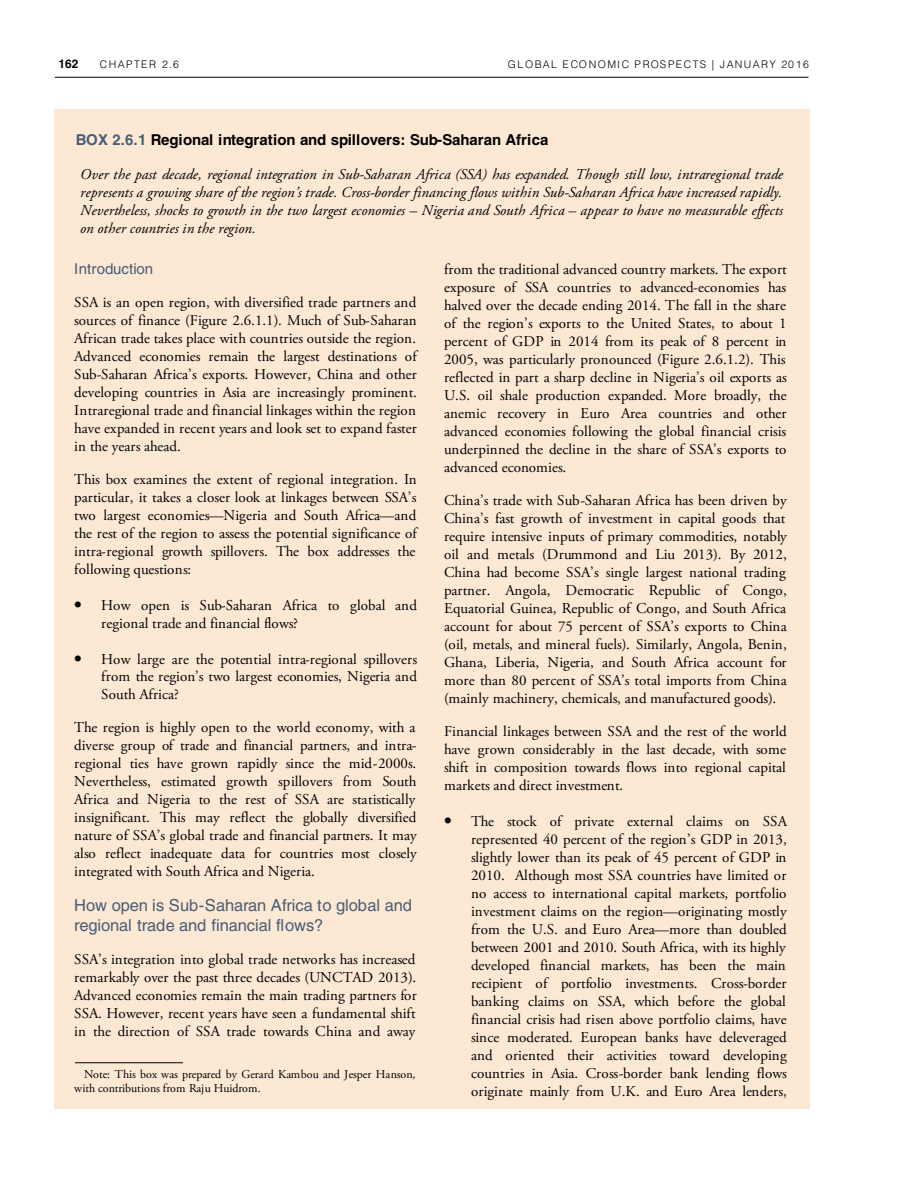
<style>
.page{position:relative;width:918px;height:1188px;background:#fff}
.page>*{position:absolute;margin:0;border:0;box-sizing:border-box;transform-origin:0 0}
.t1{font:16.5px/20.2px "Helvetica LT Std";letter-spacing:-.01em;color:#465d76}
.t2{font:15px/18px "Adobe Garamond Pro";color:#000;text-align:justify}
.t3{font:italic 15px/18px "Adobe Garamond Pro";letter-spacing:.005em;color:#000;text-align:justify}
.t4{font:700 15px "Helvetica LT Std";letter-spacing:-.005em;color:#000}
.t5{font:15px "Helvetica LT Std";letter-spacing:-.005em;color:#465d76}
.t6{font:12px/14.2px "Adobe Garamond Pro";letter-spacing:-.005em;color:#000}
.t7{font:700 12px "Helvetica LT Std";color:#000}
.t8{font:300 10.5px "Helvetica LT Std";letter-spacing:.135em;color:#000}
.s1{color:#465d76}
</style>
<div class="page">
<hr style="left:55px;top:77px;width:753px;height:1px;background:#000">
<div style="left:54px;top:109px;width:756px;height:999px;background:#fde8d4"></div>
<hr style="left:75px;top:1062px;width:108px;height:1px;background:#000">
<p class="t7" style="left:58px;top:59px;width:22px">162</p>
<p class="t8" style="left:100px;top:60px;width:81px">CHAPTER 2.6</p>
<p class="t8" style="left:508px;top:60px;width:303px">GLOBAL ECONOMIC PROSPECTS | JANUARY 2016</p>
<p class="t4" style="left:76px;top:133px;width:474px"><span class="s1">BOX 2.6.1</span> Regional integration and spillovers: Sub-Saharan Africa</p>
<p class="t3" style="left:80px;top:167px;width:704px">Over the past decade, regional integration in Sub-Saharan Africa (SSA) has expanded. Though still low, intraregional trade represents a growing share of the region’s trade. Cross-border financing flows within Sub-Saharan Africa have increased rapidly.<br>Nevertheless, shocks to growth in the two largest economies – Nigeria and South Africa – appear to have no measurable effects on other countries in the region.</p>
<p class="t5" style="left:74px;top:263px;width:80px">Introduction</p>
<p class="t2" style="left:74px;top:294px;width:344px">SSA is an open region, with diversified trade partners and sources of finance (Figure 2.6.1.1). Much of Sub-Saharan African trade takes place with countries outside the region.<br>Advanced economies remain the largest destinations of Sub-Saharan Africa’s exports. However, China and other developing countries in Asia are increasingly prominent.<br>Intraregional trade and financial linkages within the region have expanded in recent years and look set to expand faster in the years ahead.</p>
<p class="t2" style="left:74px;top:471px;width:344px">This box examines the extent of regional integration. In particular, it takes a closer look at linkages between SSA’s two largest economies—Nigeria and South Africa—and the rest of the region to assess the potential significance of intra-regional growth spillovers. The box addresses the following questions:</p>
<p class="t2" style="left:101px;top:597px;width:317px;text-indent:-27px">• How open is Sub-Saharan Africa to global and regional trade and financial flows?</p>
<p class="t2" style="left:101px;top:651px;width:318px;text-indent:-27px">• How large are the potential intra-regional spillovers from the region’s two largest economies, Nigeria and South Africa?</p>
<p class="t2" style="left:74px;top:719px;width:344px">The region is highly open to the world economy, with a diverse group of trade and financial partners, and intra&shy;regional ties have grown rapidly since the mid-2000s.<br>Nevertheless, estimated growth spillovers from South Africa and Nigeria to the rest of SSA are statistically insignificant. This may reflect the globally diversified nature of SSA’s global trade and financial partners. It may also reflect inadequate data for countries most closely integrated with South Africa and Nigeria.</p>
<p class="t1" style="left:74px;top:896px;width:339px">How open is Sub-Saharan Africa to global and regional trade and financial flows?</p>
<p class="t2" style="left:74px;top:951px;width:344px">SSA’s integration into global trade networks has increased remarkably over the past three decades (UNCTAD 2013).<br>Advanced economies remain the main trading partners for SSA. However, recent years have seen a fundamental shift in the direction of SSA trade towards China and away</p>
<p class="t6" style="left:74px;top:1067px;width:343px;text-indent:10px">Note: This box was prepared by Gerard Kambou and Jesper Hanson, with contributions from Raju Huidrom.</p>
<p class="t2" style="left:444px;top:261px;width:345px">from the traditional advanced country markets. The export exposure of SSA countries to advanced-economies has halved over the decade ending 2014. The fall in the share of the region’s exports to the United States, to about 1 percent of GDP in 2014 from its peak of 8 percent in 2005, was particularly pronounced (Figure 2.6.1.2). This reflected in part a sharp decline in Nigeria’s oil exports as U.S. oil shale production expanded. More broadly, the anemic recovery in Euro Area countries and other advanced economies following the global financial crisis underpinned the decline in the share of SSA’s exports to advanced economies.</p>
<p class="t2" style="left:444px;top:492px;width:344px">China’s trade with Sub-Saharan Africa has been driven by China’s fast growth of investment in capital goods that require intensive inputs of primary commodities, notably oil and metals (Drummond and Liu 2013). By 2012, China had become SSA’s single largest national trading partner. Angola, Democratic Republic of Congo, Equatorial Guinea, Republic of Congo, and South Africa account for about 75 percent of SSA’s exports to China (oil, metals, and mineral fuels). Similarly, Angola, Benin, Ghana, Liberia, Nigeria, and South Africa account for more than 80 percent of SSA’s total imports from China (mainly machinery, chemicals, and manufactured goods).</p>
<p class="t2" style="left:444px;top:723px;width:344px">Financial linkages between SSA and the rest of the world have grown considerably in the last decade, with some shift in composition towards flows into regional capital markets and direct investment.</p>
<p class="t2" style="left:471px;top:813px;width:318px;text-indent:-27px">• The stock of private external claims on SSA represented 40 percent of the region’s GDP in 2013, slightly lower than its peak of 45 percent of GDP in 2010. Although most SSA countries have limited or no access to international capital markets, portfolio investment claims on the region—originating mostly from the U.S. and Euro Area—more than doubled between 2001 and 2010. South Africa, with its highly developed financial markets, has been the main recipient of portfolio investments. Cross-border banking claims on SSA, which before the global financial crisis had risen above portfolio claims, have since moderated. European banks have deleveraged and oriented their activities toward developing countries in Asia. Cross-border bank lending flows originate mainly from U.K. and Euro Area lenders,</p>
</div>
